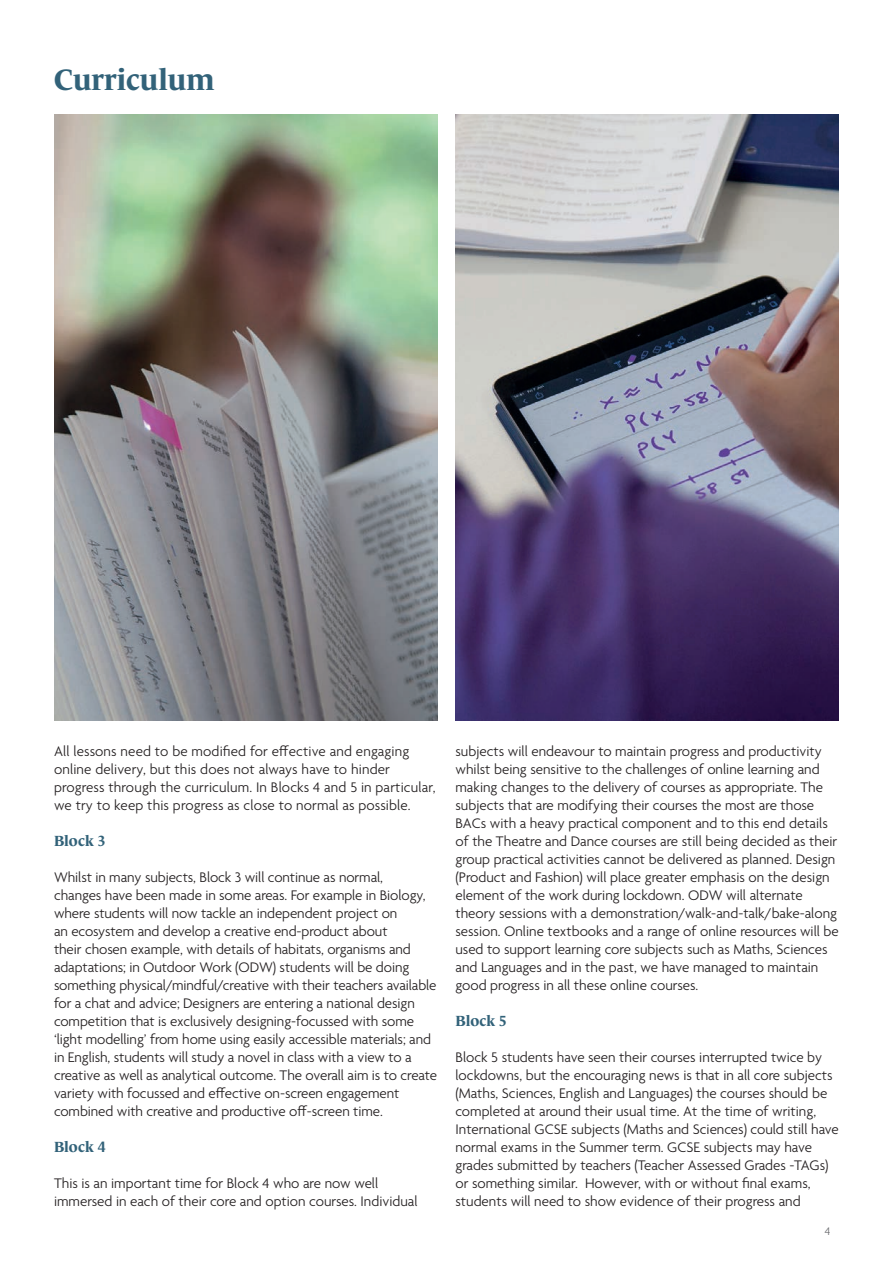
<style>
.page{position:relative;width:893px;height:1263px;background:#fff}
.page>*{position:absolute;margin:0;border:0;box-sizing:border-box;transform-origin:0 0}
.t1{font:700 30px "Le Monde Journal Std";color:#326279}
.t2{font:300 15px/18px "Agenda";color:#231f20}
.t3{font:700 15px "Le Monde Journal Std";color:#326279}
.t4{font:300 12px "Agenda";color:#6c6d70}
</style>
<div class="page">
<img style="left:54px;top:114px;width:384px;height:606px">
<img style="left:455px;top:114px;width:384px;height:606px">
<h1 class="t1" style="left:54px;top:63px;width:162px">Curriculum</h1>
<p class="t2" style="left:54px;top:743px;width:383px">All lessons need to be modified for effective and engaging online delivery, but this does not always have to hinder progress through the curriculum. In Blocks 4 and 5 in particular, we try to keep this progress as close to normal as possible.</p>
<p class="t3" style="left:54px;top:832px;width:53px">Block 3</p>
<p class="t2" style="left:54px;top:869px;width:385px">Whilst in many subjects, Block 3 will continue as normal,<br>changes have been made in some areas. For example in Biology, where students will now tackle an independent project on<br>an ecosystem and develop a creative end-product about<br>their chosen example, with details of habitats, organisms and adaptations; in Outdoor Work (ODW) students will be doing something physical/mindful/creative with their teachers available for a chat and advice; Designers are entering a national design competition that is exclusively designing-focussed with some ‘light modelling’ from home using easily accessible materials; and in English, students will study a novel in class with a view to a creative as well as analytical outcome. The overall aim is to create variety with focussed and effective on-screen engagement combined with creative and productive off-screen time.</p>
<p class="t3" style="left:54px;top:1138px;width:53px">Block 4</p>
<p class="t2" style="left:54px;top:1175px;width:365px">This is an important time for Block 4 who are now well immersed in each of their core and option courses. Individual</p>
<p class="t2" style="left:455px;top:743px;width:385px">subjects will endeavour to maintain progress and productivity whilst being sensitive to the challenges of online learning and making changes to the delivery of courses as appropriate. The subjects that are modifying their courses the most are those BACs with a heavy practical component and to this end details of the Theatre and Dance courses are still being decided as their group practical activities cannot be delivered as planned. Design (Product and Fashion) will place greater emphasis on the design element of the work during lockdown. ODW will alternate theory sessions with a demonstration/walk-and-talk/bake-along session. Online textbooks and a range of online resources will be used to support learning core subjects such as Maths, Sciences and Languages and in the past, we have managed to maintain good progress in all these online courses.</p>
<p class="t3" style="left:455px;top:1012px;width:53px">Block 5</p>
<p class="t2" style="left:455px;top:1049px;width:385px">Block 5 students have seen their courses interrupted twice by lockdowns, but the encouraging news is that in all core subjects (Maths, Sciences, English and Languages) the courses should be completed at around their usual time. At the time of writing, International GCSE subjects (Maths and Sciences) could still have normal exams in the Summer term. GCSE subjects may have grades submitted by teachers (Teacher Assessed Grades -TAGs) or something similar. However, with or without final exams, students will need to show evidence of their progress and</p>
<p class="t4" style="left:825px;top:1224px;width:7px">4</p>
</div>
